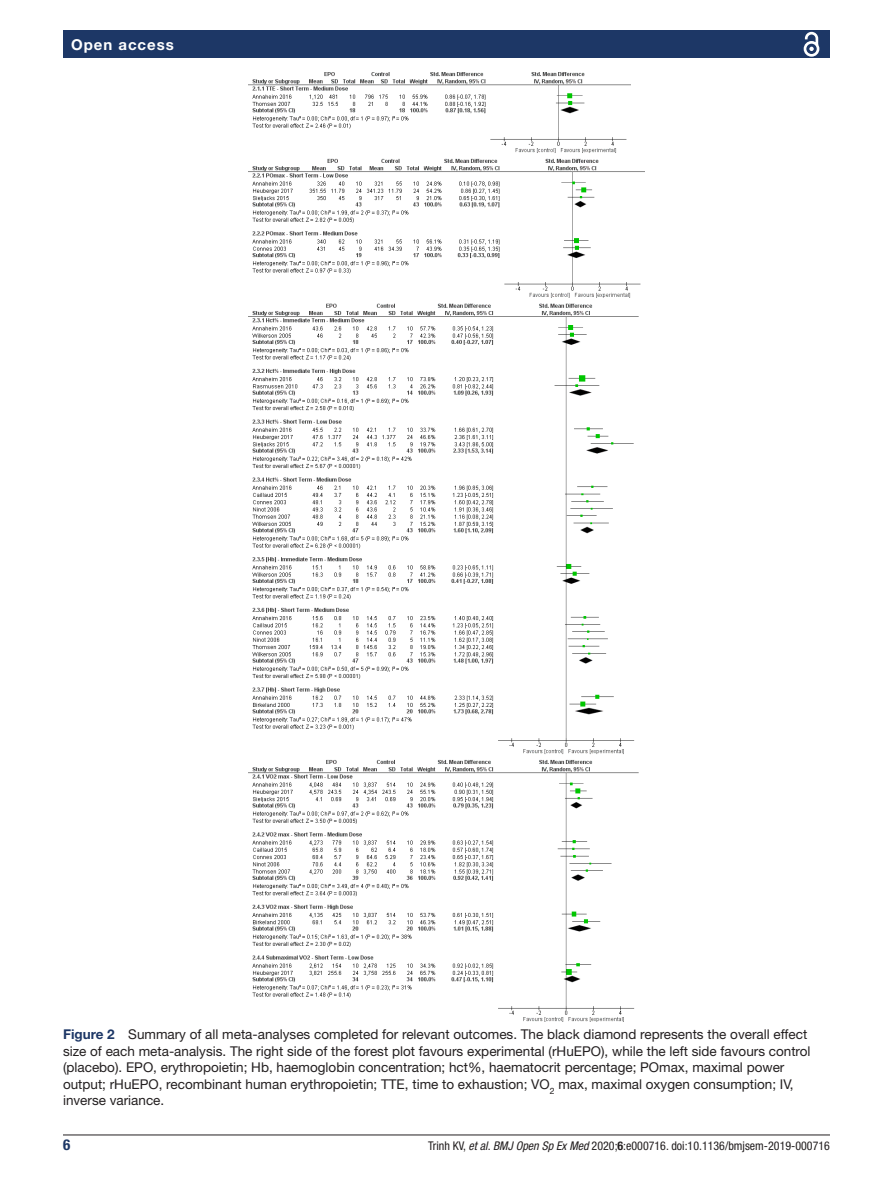
<style>
.page{position:relative;width:893px;height:1191px;background:#fff}
.page>*{position:absolute;margin:0;border:0;box-sizing:border-box;transform-origin:0 0}
.t1{font:700 15px "Helvetica Neue LT Std";letter-spacing:.065em;color:#fff}
.t2{font:700 condensed 15px "Helvetica Neue LT Std";color:#1d3766}
.t3{font:13.5px/16.5px "Helvetica Neue LT Std";color:#231f20}
.t4{font:condensed 12px "Helvetica Neue LT Std";color:#231f20}
.s1{font-weight:700;color:#1d3766}
.s2{font-style:italic}
.s3{font-weight:700}
</style>
<div class="page">
<hr style="left:63px;top:1134px;width:767px;height:1px;background:#231f20">
<div style="left:63px;top:31px;width:767px;height:27px;background:#1d3766"></div>
<svg style="left:803px;top:31px;width:17px;height:26px"></svg>
<img style="left:248px;top:73px;width:397px;height:948px">
<p class="t1" style="left:71px;top:35px;width:104px">Open access</p>
<p class="t3" style="left:63px;top:1025px;width:749px"><span class="s1">Figure 2</span> Summary of all meta-analyses completed for relevant outcomes. The black diamond represents the overall effect size of each meta-analysis. The right side of the forest plot favours experimental (rHuEPO), while the left side favours control (placebo). EPO, erythropoietin; Hb, haemoglobin concentration; hct%, haematocrit percentage; POmax, maximal power output; rHuEPO, recombinant human erythropoietin; TTE, time to exhaustion; VO<sub>2</sub> max, maximal oxygen consumption; IV, inverse variance.</p>
<p class="t2" style="left:63px;top:1135px;width:9px">6</p>
<p class="t4" style="left:428px;top:1138px;width:403px">Trinh KV, <span class="s2">et al</span>. <span class="s2">BMJ Open Sp Ex Med</span> 2020;<span class="s3">6</span>:e000716. doi:10.1136/bmjsem-2019-000716</p>
</div>
